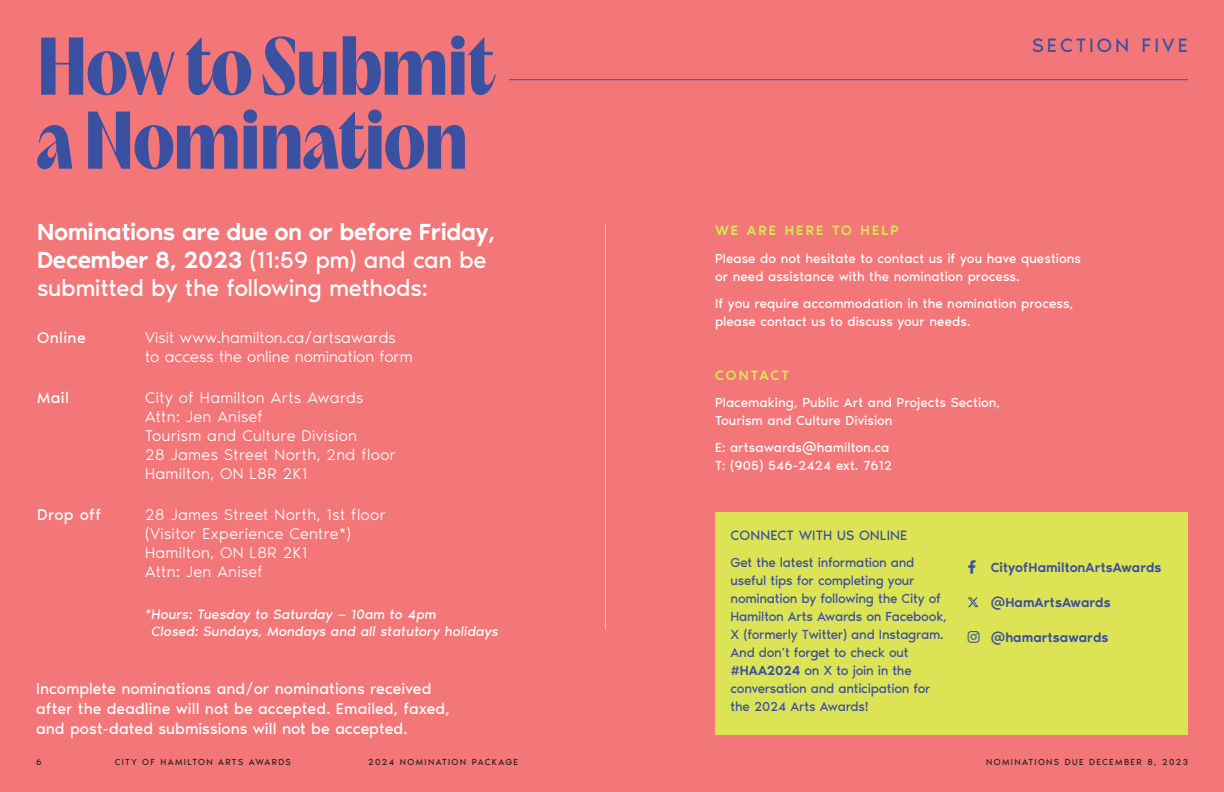
<style>
.page{position:relative;width:1224px;height:792px;background:#f37779}
.page>*{position:absolute;margin:0;border:0;box-sizing:border-box;transform-origin:0 0}
.t1{font:900 74px/74px "PP Acma";letter-spacing:-.03em;color:#3a50a0}
.t2{font:500 24px/28px "Noir Pro";letter-spacing:-.02em;color:#fff}
.t3{font:20px "Noir Pro";letter-spacing:.15em;color:#3a50a0}
.t4{font:300 16px/19px "Noir Pro";letter-spacing:.02em;color:#fff}
.t5{font:16px/20px "Noir Pro";color:#fff}
.t6{font:300 16px/19px "Noir Pro";color:#fff}
.t7{font:italic 14px/17px "Noir Pro";color:#fff}
.t8{font:500 14px "Noir Pro";letter-spacing:.145em;color:#dce354}
.t9{font:14px "Noir Pro";letter-spacing:.01em;color:#3a50a0}
.t10{font:13.5px/18px "Noir Pro";color:#fff}
.t11{font:13.5px/18px "Noir Pro";letter-spacing:-.02em;color:#3a50a0}
.t12{font:500 13.5px "Noir Pro";color:#3a50a0}
.t13{font:9px "Noir Pro";letter-spacing:.15em;color:#231f20}
.s1{font-weight:400}
.s2{font-weight:500}
</style>
<div class="page">
<div style="left:715px;top:512px;width:473px;height:222px;background:#dce354"></div>
<hr style="left:509px;top:79px;width:679px;height:1px;background:#3a50a0">
<hr style="left:605px;top:223px;width:1px;height:407px;background:#dce354">
<svg style="left:968px;top:597px;width:11px;height:10px"></svg>
<h1 class="t1" style="left:36px;top:26px;width:461px">How to Submit a Nomination</h1>
<h2 class="t2" style="left:37px;top:216px;width:459px">Nominations are due on or before Friday,<br>December 8, 2023 <span class="s1">(11:59 pm) and can be submitted by the following methods:</span></h2>
<p class="t5" style="left:37px;top:327px;width:50px">Online</p>
<p class="t6" style="left:145px;top:328px;width:269px">Visit www.hamilton.ca/artsawards to access the online nomination form</p>
<p class="t5" style="left:37px;top:387px;width:33px">Mail</p>
<p class="t4" style="left:145px;top:388px;width:253px">City of Hamilton Arts Awards<br>Attn: Jen Anisef<br>Tourism and Culture Division<br>28 James Street North, 2nd floor<br>Hamilton, ON L8R 2K1</p>
<p class="t5" style="left:37px;top:504px;width:66px">Drop off</p>
<p class="t4" style="left:145px;top:504px;width:242px">28 James Street North, 1st floor (Visitor Experience Centre*)<br>Hamilton, ON L8R 2K1<br>Attn: Jen Anisef</p>
<p class="t7" style="left:151px;top:605px;width:349px;text-indent:-6px">*Hours: Tuesday to Saturday — 10am to 4pm<br>Closed: Sundays, Mondays and all statutory holidays</p>
<p class="t5" style="left:36px;top:678px;width:415px">Incomplete nominations and/or nominations received after the deadline will not be accepted. Emailed, faxed, and post-dated submissions will not be accepted.</p>
<h3 class="t3" style="left:1032px;top:30px;width:157px">SECTION FIVE</h3>
<p class="t8" style="left:715px;top:219px;width:185px">WE ARE HERE TO HELP</p>
<p class="t10" style="left:715px;top:248px;width:367px">Please do not hesitate to contact us if you have questions or need assistance with the nomination process.</p>
<p class="t10" style="left:715px;top:293px;width:360px">If you require accommodation in the nomination process, please contact us to discuss your needs.</p>
<p class="t8" style="left:715px;top:364px;width:76px">CONTACT</p>
<p class="t10" style="left:715px;top:392px;width:287px">Placemaking, Public Art and Projects Section,<br>Tourism and Culture Division</p>
<p class="t10" style="left:715px;top:437px;width:179px">E: artsawards@hamilton.ca<br>T: (905) 546-2424 ext. 7612</p>
<p class="t9" style="left:731px;top:525px;width:178px">CONNECT WITH US ONLINE</p>
<p class="t11" style="left:731px;top:553px;width:218px">Get the latest information and useful tips for completing your nomination by following the City of<br>Hamilton Arts Awards on Facebook,<br>X (formerly Twitter) and Instagram.<br>And don’t forget to check out <span class="s2">#HAA2024</span> on X to join in the conversation and anticipation for the 2024 Arts Awards!</p>
<p class="t12" style="left:991px;top:557px;width:172px">CityofHamiltonArtsAwards</p>
<p class="t12" style="left:991px;top:592px;width:121px">@HamArtsAwards</p>
<p class="t12" style="left:991px;top:627px;width:119px">@hamartsawards</p>
<p class="t13" style="left:36px;top:755px;width:7px">6</p>
<p class="t13" style="left:115px;top:755px;width:178px">CITY OF HAMILTON ARTS AWARDS</p>
<p class="t13" style="left:368px;top:755px;width:151px">2024 NOMINATION PACKAGE</p>
<p class="t13" style="left:986px;top:755px;width:203px">NOMINATIONS DUE DECEMBER 8, 2023</p>
</div>
